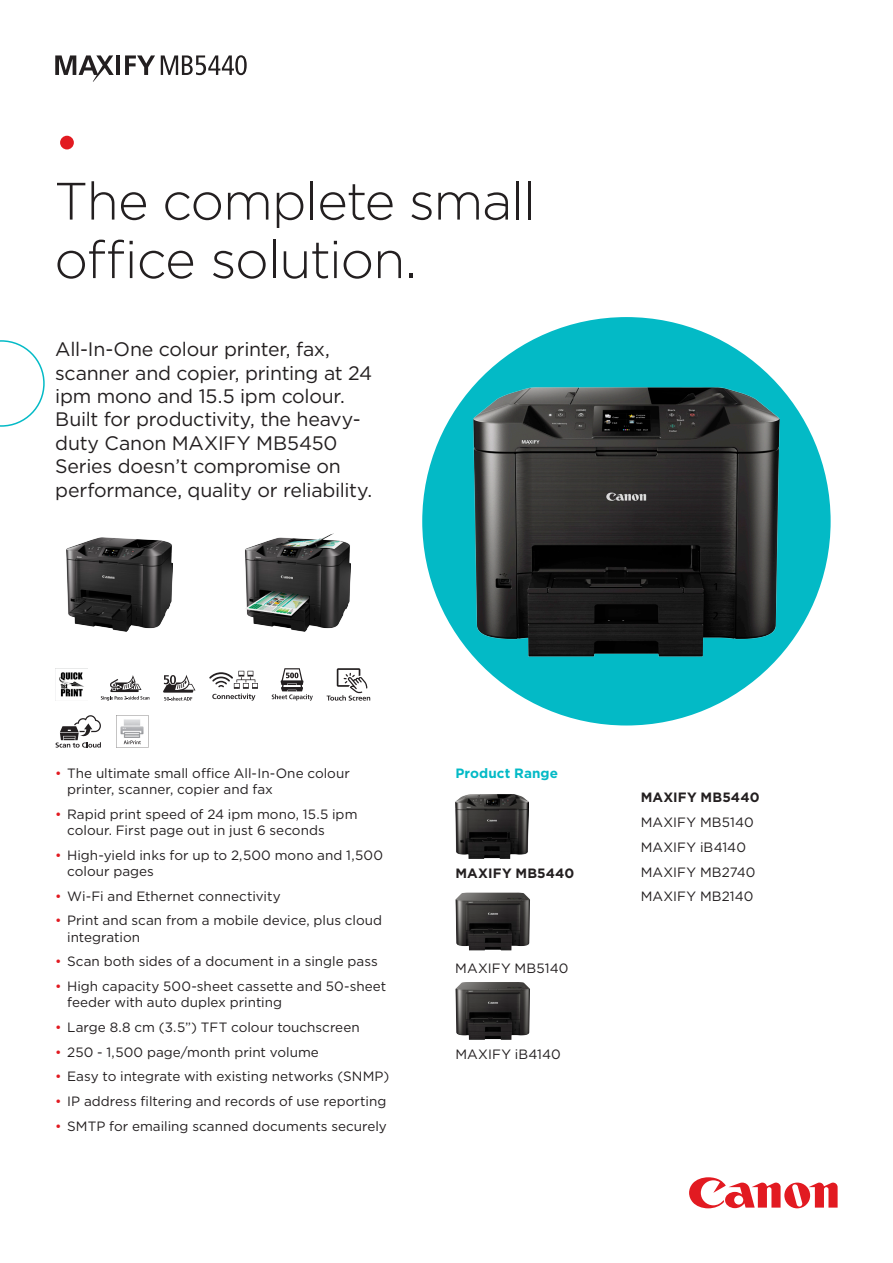
<style>
.page{position:relative;width:893px;height:1263px;background:#fff}
.page>*{position:absolute;margin:0;border:0;box-sizing:border-box;transform-origin:0 0}
.COVER_HEADER_LARGE{font:300 52.5px/58.5px "Gotham";letter-spacing:-.025em;color:#231f20}
.COVER_HEADER_LARGE-2{font:52.5px "Gotham";color:#e21a21}
.INTRO{font:19.5px/23.4px "Gotham";letter-spacing:-.01em;color:#231f20}
.BODY{font:13.5px/16.2px "Gotham";color:#231f20}
.BODY-2{font:700 13.5px "Gotham";letter-spacing:.01em;color:#231f20}
.SUBHEAD{font:700 13.5px "Gotham";letter-spacing:.005em;color:#03bac6}
.s1{color:#e21a21}
</style>
<div class="page">
<svg style="left:689px;top:1177px;width:149px;height:31px"></svg>
<div style="left:422px;top:317px;width:409px;height:408px;background:#03bac6;border-radius:50%"></div>
<svg style="left:0;top:340px;width:45px;height:87px"></svg>
<img style="left:474px;top:388px;width:305px;height:268px">
<img style="left:455px;top:892px;width:75px;height:58px">
<img style="left:455px;top:982px;width:75px;height:58px">
<img style="left:455px;top:794px;width:73px;height:64px">
<img style="left:55px;top:668px;width:32px;height:33px">
<svg style="left:116px;top:715px;width:32px;height:33px"></svg>
<img style="left:118px;top:718px;width:29px;height:21px">
<svg style="left:163px;top:675px;width:32px;height:26px"></svg>
<svg style="left:56px;top:715px;width:45px;height:33px"></svg>
<img style="left:67px;top:538px;width:105px;height:93px">
<img style="left:245px;top:534px;width:105px;height:97px">
<svg style="left:101px;top:675px;width:48px;height:26px"></svg>
<svg style="left:209px;top:671px;width:49px;height:30px"></svg>
<svg style="left:327px;top:668px;width:43px;height:33px"></svg>
<svg style="left:272px;top:668px;width:41px;height:33px"></svg>
<svg style="left:161px;top:55px;width:86px;height:20px"></svg>
<svg style="left:125px;top:55px;width:30px;height:20px"></svg>
<hr style="left:116px;top:55px;width:4px;height:20px;background:#231f20">
<svg style="left:55px;top:55px;width:59px;height:27px"></svg>
<p class="COVER_HEADER_LARGE-2" style="left:54px;top:109px;width:27px">•</p>
<p class="COVER_HEADER_LARGE" style="left:54px;top:170px;width:483px">The complete small office solution.</p>
<p class="INTRO" style="left:55px;top:337px;width:318px">All-In-One colour printer, fax, scanner and copier, printing at 24 ipm mono and 15.5 ipm colour.<br>Built for productivity, the heavy&shy;duty Canon MAXIFY MB5450<br>Series doesn’t compromise on performance, quality or reliability.</p>
<p class="BODY" style="left:67px;top:765px;width:284px;text-indent:-12px"><span class="s1">•</span> The ultimate small office All-In-One colour printer, scanner, copier and fax</p>
<p class="BODY" style="left:67px;top:806px;width:292px;text-indent:-12px"><span class="s1">•</span> Rapid print speed of 24 ipm mono, 15.5 ipm colour. First page out in just 6 seconds</p>
<p class="BODY" style="left:67px;top:846px;width:317px;text-indent:-12px"><span class="s1">•</span> High-yield inks for up to 2,500 mono and 1,500 colour pages</p>
<p class="BODY" style="left:55px;top:887px;width:227px"><span class="s1">•</span> Wi-Fi and Ethernet connectivity</p>
<p class="BODY" style="left:67px;top:912px;width:317px;text-indent:-12px"><span class="s1">•</span> Print and scan from a mobile device, plus cloud integration</p>
<p class="BODY" style="left:55px;top:953px;width:324px"><span class="s1">•</span> Scan both sides of a document in a single pass</p>
<p class="BODY" style="left:67px;top:978px;width:321px;text-indent:-12px"><span class="s1">•</span> High capacity 500-sheet cassette and 50-sheet feeder with auto duplex printing</p>
<p class="BODY" style="left:55px;top:1019px;width:306px"><span class="s1">•</span> Large 8.8 cm (3.5”) TFT colour touchscreen</p>
<p class="BODY" style="left:55px;top:1043px;width:265px"><span class="s1">•</span> 250 - 1,500 page/month print volume</p>
<p class="BODY" style="left:55px;top:1068px;width:335px"><span class="s1">•</span> Easy to integrate with existing networks (SNMP)</p>
<p class="BODY" style="left:55px;top:1093px;width:333px"><span class="s1">•</span> IP address filtering and records of use reporting</p>
<p class="BODY" style="left:55px;top:1117px;width:333px"><span class="s1">•</span> SMTP for emailing scanned documents securely</p>
<p class="SUBHEAD" style="left:455px;top:764px;width:104px">Product Range</p>
<p class="BODY-2" style="left:455px;top:864px;width:121px">MAXIFY MB5440</p>
<p class="BODY" style="left:455px;top:960px;width:115px">MAXIFY MB5140</p>
<p class="BODY" style="left:455px;top:1046px;width:107px">MAXIFY iB4140</p>
<p class="BODY-2" style="left:641px;top:789px;width:121px">MAXIFY MB5440</p>
<p class="BODY" style="left:641px;top:814px;width:115px">MAXIFY MB5140</p>
<p class="BODY" style="left:641px;top:839px;width:107px">MAXIFY iB4140</p>
<p class="BODY" style="left:641px;top:863px;width:116px">MAXIFY MB2740</p>
<p class="BODY" style="left:641px;top:888px;width:114px">MAXIFY MB2140</p>
</div>
